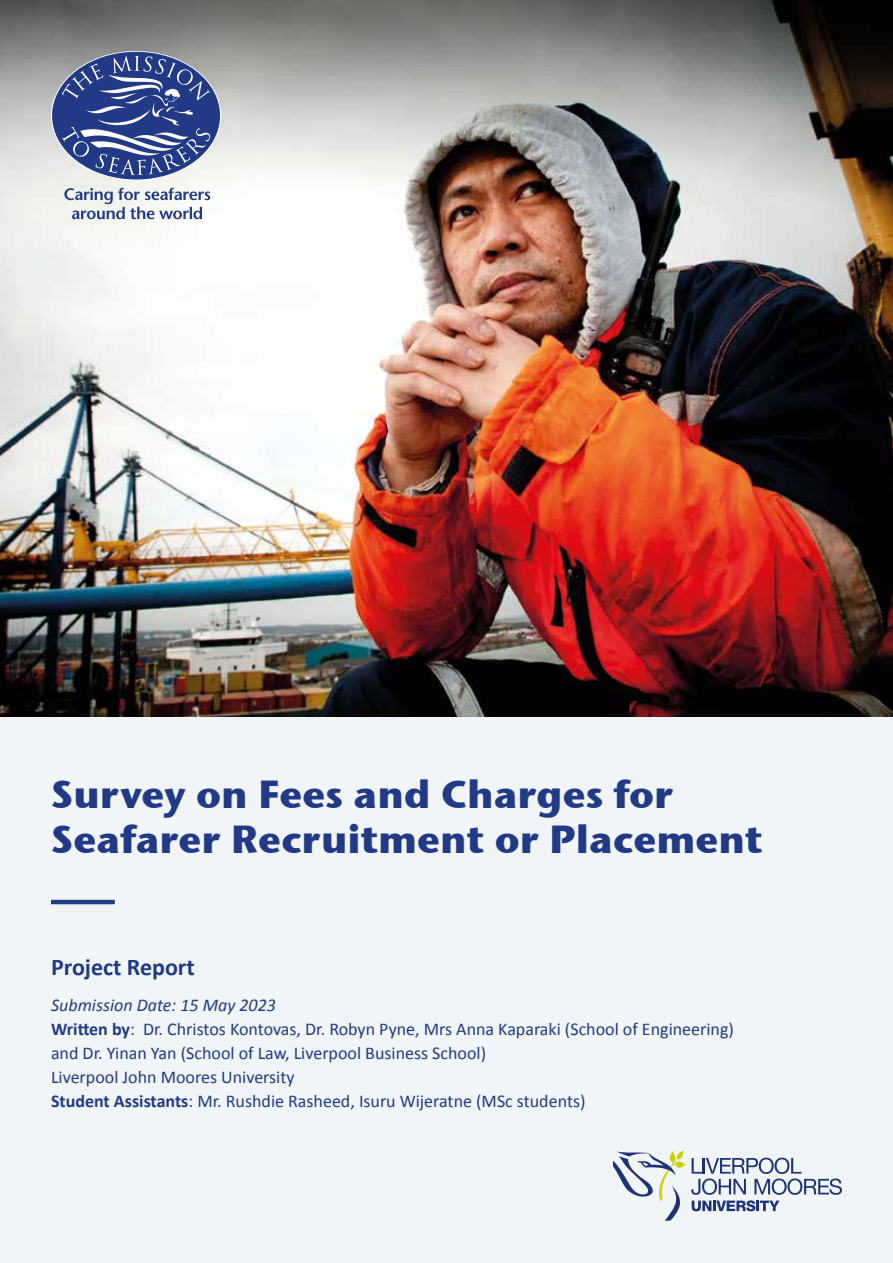
<style>
.page{position:relative;width:893px;height:1263px;background:#f1f5f7}
.page>*{position:absolute;margin:0;border:0;box-sizing:border-box;transform-origin:0 0}
.t1{font:39px/45px "Stone Sans ITCTT Bold";color:#223a85}
.t2{font:700 24px "Calibri";color:#223a85}
.t3{font:18px/24px "Calibri";color:#223a85}
.s1{font-style:italic}
.s2{font-weight:700}
</style>
<div class="page">
<img style="left:0;top:0;width:893px;height:716px">
<svg style="left:64px;top:188px;width:146px;height:31px"></svg>
<div style="left:52px;top:52px;width:168px;height:127px;background:#223a85;border-radius:50%"></div>
<svg style="left:62px;top:56px;width:148px;height:119px"></svg>
<hr style="left:51px;top:900px;width:64px;height:4px;background:#223a85">
<svg style="left:613px;top:1150px;width:229px;height:71px"></svg>
<h1 class="t1" style="left:51px;top:771px;width:713px">Survey on Fees and Charges for<br>Seafarer Recruitment or Placement</h1>
<h2 class="t2" style="left:51px;top:950px;width:145px">Project Report</h2>
<p class="t3" style="left:51px;top:993px;width:684px"><span class="s1">Submission Date: 15 May 2023<br></span><span class="s2">Written by</span>: Dr. Christos Kontovas, Dr. Robyn Pyne, Mrs Anna Kaparaki (School of Engineering) and Dr. Yinan Yan (School of Law, Liverpool Business School)<br>Liverpool John Moores University<br><span class="s2">Student Assistants</span>: Mr. Rushdie Rasheed, Isuru Wijeratne (MSc students)</p>
</div>
